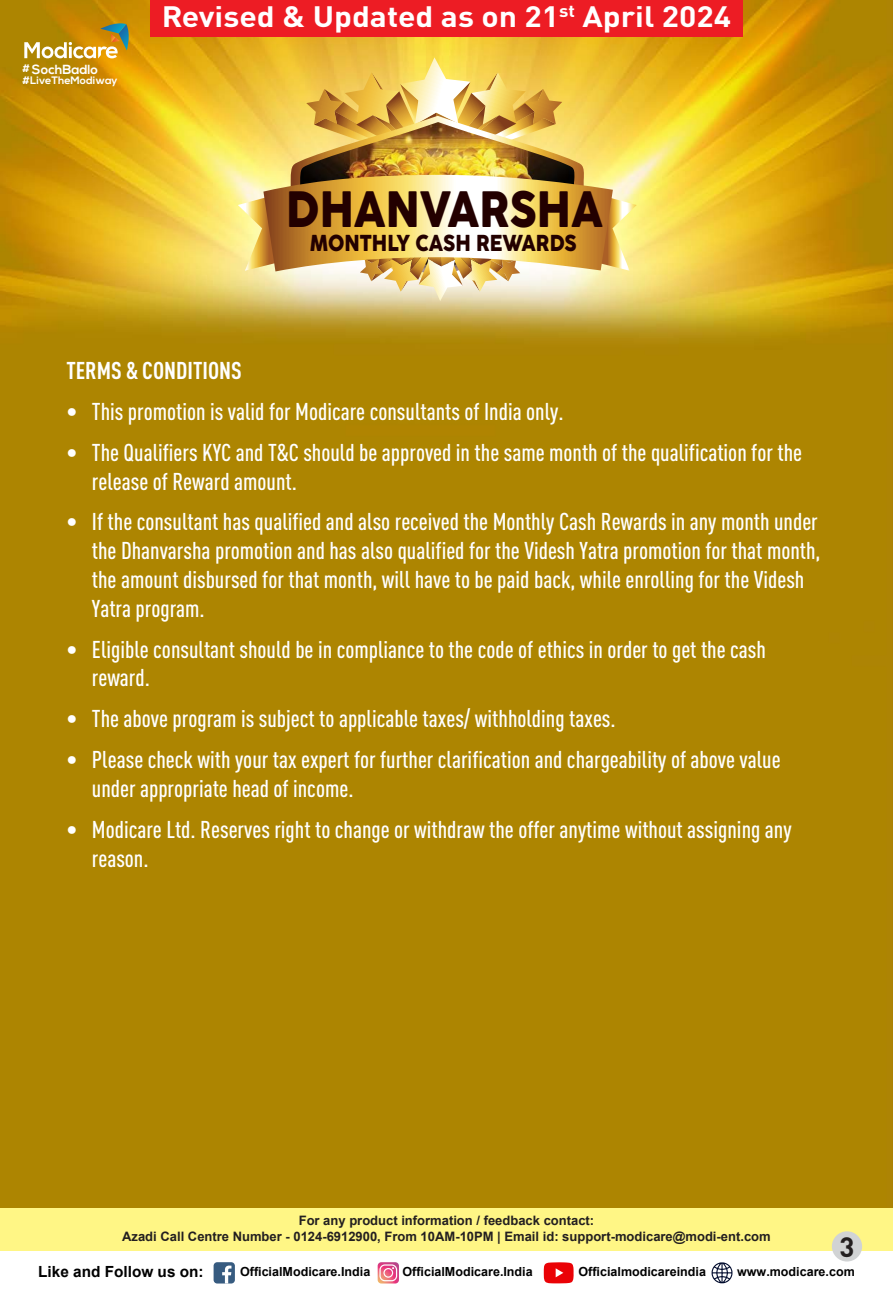
<style>
.page{position:relative;width:893px;height:1293px;background:#fff}
.page>*{position:absolute;margin:0;border:0;box-sizing:border-box;transform-origin:0 0}
.t1{font:47.25px "Cocogoose Pro Trial";color:#230000;scale:.89 1}
.t2{font:700 29.1px "DIN Pro";color:#fff;scale:1.1 1}
.t3{font:700 27.6px "DIN Pro";color:#231f20}
.t4{font:500 condensed 24px/28.8px "DIN Pro";color:#fff}
.t5{font:700 condensed 24px "DIN Pro";color:#fff}
.t6{font:21.45px "Cocogoose Pro Trial";color:#230000;scale:.89 1}
.t7{font:700 15.3px "Arial";color:#000}
.t8{font:700 13.2px "Nexa";color:#fff}
.t9{font:700 13.05px/15.8px "Arial";color:#231f20;text-align:center}
.t10{font:700 12.6px "Arial";color:#000}
.t11{font:700 10.8px "Nexa";color:#fff}
</style>
<div class="page">
<img style="left:0;top:0;width:893px;height:1208px">
<div style="left:150px;top:0;width:593px;height:37px;background:#ed1c24"></div>
<svg style="left:24px;top:23px;width:107px;height:35px;background:#bf9c3a"></svg>
<div style="left:0;top:1208px;width:893px;height:44px;background:#fff685"></div>
<svg style="left:712px;top:1262px;width:20px;height:21px"></svg>
<svg style="left:544px;top:1262px;width:30px;height:21px"></svg>
<svg style="left:378px;top:1262px;width:21px;height:21px"></svg>
<div style="left:214px;top:1262px;width:21px;height:21px;background:#375b80;border-radius:4px"></div>
<svg style="left:222px;top:1265px;width:9px;height:18px"></svg>
<svg style="left:306px;top:57px;width:256px;height:59px;background:#eac45b"></svg>
<svg style="left:291px;top:116px;width:294px;height:59px;background:#dcb256"></svg>
<img style="left:300px;top:122px;width:275px;height:53px">
<svg style="left:238px;top:175px;width:399px;height:126px;background:#e5c883"></svg>
<div style="left:832px;top:1231px;width:30px;height:30px;background:#d1d3d4;border-radius:50%"></div>
<p class="t8" style="left:22px;top:62px;width:77px"><sup>#</sup> SochBadlo</p>
<p class="t11" style="left:22px;top:74px;width:97px">#LiveTheModiway</p>
<p class="t2" style="left:162px;top:-8px;width:519px">Revised &amp; Updated as on 21<sup>st</sup> April 2024</p>
<h1 class="t1" style="left:286px;top:183px;width:357px">DHANVARSHA</h1>
<p class="t6" style="left:310px;top:231px;width:301px">MONTHLY CASH REWARDS</p>
<p class="t5" style="left:66px;top:352px;width:177px">TERMS &amp; CONDITIONS</p>
<p class="t4" style="left:66px;top:395px;width:499px">• This promotion is valid for Modicare consultants of India only.</p>
<p class="t4" style="left:92px;top:436px;width:712px;text-indent:-26px">• The Qualifiers KYC and T&amp;C should be approved in the same month of the qualification for the release of Reward amount.</p>
<p class="t4" style="left:92px;top:505px;width:730px;text-indent:-26px">• If the consultant has qualified and also received the Monthly Cash Rewards in any month under the Dhanvarsha promotion and has also qualified for the Videsh Yatra promotion for that month, the amount disbursed for that month, will have to be paid back, while enrolling for the Videsh Yatra program.</p>
<p class="t4" style="left:92px;top:633px;width:676px;text-indent:-26px">• Eligible consultant should be in compliance to the code of ethics in order to get the cash reward.</p>
<p class="t4" style="left:66px;top:702px;width:551px">• The above program is subject to applicable taxes/ withholding taxes.</p>
<p class="t4" style="left:92px;top:743px;width:690px;text-indent:-26px">• Please check with your tax expert for further clarification and chargeability of above value under appropriate head of income.</p>
<p class="t4" style="left:92px;top:813px;width:701px;text-indent:-26px">• Modicare Ltd. Reserves right to change or withdraw the offer anytime without assigning any reason.</p>
<p class="t9" style="left:122px;top:1213px;width:650px">For any product information / feedback contact:<br>Azadi Call Centre Number - 0124-6912900, From 10AM-10PM | Email id: support-modicare@modi-ent.com</p>
<p class="t7" style="left:38px;top:1260px;width:167px">Like and Follow us on:</p>
<p class="t10" style="left:240px;top:1262px;width:132px">OfficialModicare.India</p>
<p class="t10" style="left:402px;top:1262px;width:132px">OfficialModicare.India</p>
<p class="t10" style="left:578px;top:1262px;width:129px">Officialmodicareindia</p>
<p class="t10" style="left:737px;top:1262px;width:119px">www.modicare.com</p>
<p class="t3" style="left:839px;top:1223px;width:16px">3</p>
</div>
